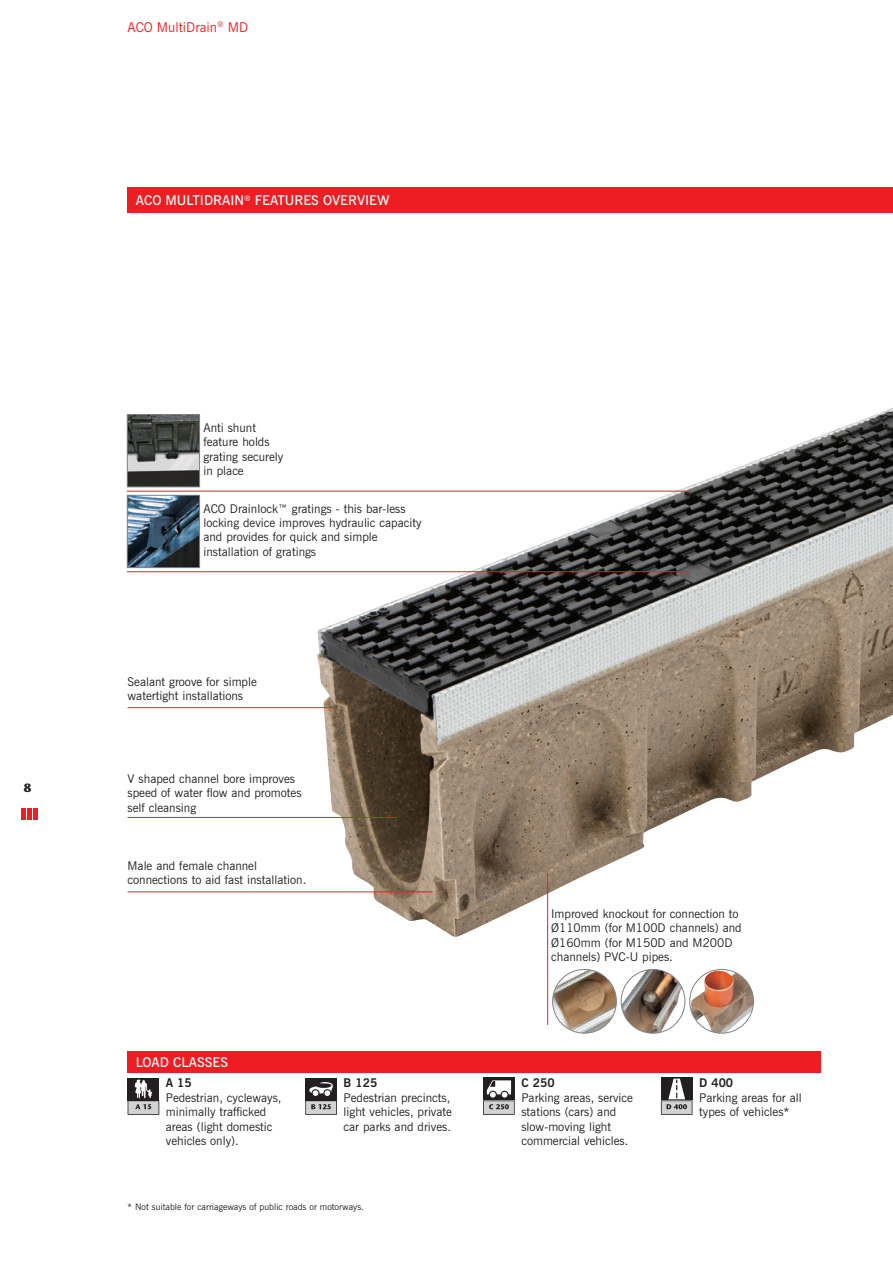
<style>
.page{position:relative;width:893px;height:1263px;background:#fff}
.page>*{position:absolute;margin:0;border:0;box-sizing:border-box;transform-origin:0 0}
.Header_Red_box{font:600 13.5px "News Gothic BT";color:#fff}
.t1{font:13.5px "News Gothic BT";color:#ee1d23}
.Text{font:12px/14.4px "News Gothic BT";color:#231f20}
.t2{font:700 12px "Stone Sans";color:#231f20}
.t3{font:9px "News Gothic BT";color:#231f20}
.s1{font-weight:700}
</style>
<div class="page">
<div style="left:21px;top:807px;width:5px;height:12px;background:#ee1d23"></div>
<div style="left:27px;top:807px;width:5px;height:12px;background:#ee1d23"></div>
<div style="left:33px;top:807px;width:5px;height:12px;background:#ee1d23"></div>
<img style="left:316px;top:408px;width:577px;height:529px">
<div style="left:128px;top:187px;width:765px;height:26px;background:#ee1d23"></div>
<div style="left:128px;top:1051px;width:693px;height:22px;background:#ee1d23"></div>
<img style="left:129px;top:497px;width:69px;height:69px">
<div style="left:127px;top:495px;width:73px;height:73px;border:1px solid #808285"></div>
<img style="left:129px;top:416px;width:69px;height:69px">
<div style="left:127px;top:414px;width:73px;height:73px;border:1px solid #808285"></div>
<hr style="left:127px;top:491px;width:563px;height:1px;background:#ee1d23">
<hr style="left:127px;top:571px;width:563px;height:1px;background:#ee1d23">
<hr style="left:128px;top:817px;width:269px;height:1px;background:#ee1d23">
<hr style="left:128px;top:707px;width:206px;height:1px;background:#ee1d23">
<hr style="left:128px;top:891px;width:304px;height:1px;background:#ee1d23">
<hr style="left:547px;top:873px;width:1px;height:152px;background:#ee1d23">
<div style="left:128px;top:1077px;width:31px;height:23px;background:#231f20"></div>
<svg style="left:128px;top:1079px;width:31px;height:36px"></svg>
<div style="left:305px;top:1077px;width:32px;height:23px;background:#231f20"></div>
<svg style="left:305px;top:1082px;width:32px;height:33px"></svg>
<div style="left:483px;top:1077px;width:32px;height:23px;background:#231f20"></div>
<svg style="left:483px;top:1080px;width:32px;height:35px"></svg>
<div style="left:661px;top:1077px;width:31px;height:23px;background:#231f20"></div>
<svg style="left:661px;top:1078px;width:31px;height:37px"></svg>
<img style="left:553px;top:969px;width:63px;height:64px;border-radius:32px">
<div style="left:552px;top:969px;width:65px;height:64px;border:1px solid #808285;border-radius:50%"></div>
<img style="left:621px;top:969px;width:61px;height:64px">
<div style="left:621px;top:969px;width:64px;height:64px;border:1px solid #808285;border-radius:50%"></div>
<img style="left:690px;top:971px;width:63px;height:62px">
<div style="left:689px;top:969px;width:65px;height:64px;border:1px solid #808285;border-radius:50%"></div>
<p class="t2" style="left:24px;top:780px;width:9px">8</p>
<p class="t1" style="left:128px;top:19px;width:122px">ACO MultiDrain<sup>®</sup> MD</p>
<p class="Header_Red_box" style="left:136px;top:192px;width:255px">ACO MULTIDRAIN<sup>®</sup> FEATURES OVERVIEW</p>
<p class="Text" style="left:203px;top:420px;width:81px">Anti shunt feature holds grating securely in place</p>
<p class="Text" style="left:203px;top:501px;width:220px">ACO Drainlock™ gratings - this bar-less locking device improves hydraulic capacity and provides for quick and simple installation of gratings</p>
<p class="Text" style="left:128px;top:674px;width:131px">Sealant groove for simple watertight installations</p>
<p class="Text" style="left:128px;top:771px;width:175px">V shaped channel bore improves speed of water flow and promotes self cleansing</p>
<p class="Text" style="left:128px;top:858px;width:180px">Male and female channel connections to aid fast installation.</p>
<p class="Header_Red_box" style="left:136px;top:1054px;width:94px">LOAD CLASSES</p>
<p class="Text" style="left:551px;top:906px;width:192px">Improved knockout for connection to<br>Ø110mm (for M100D channels) and<br>Ø160mm (for M150D and M200D channels) PVC-U pipes.</p>
<p class="Text" style="left:166px;top:1076px;width:117px"><span class="s1">A 15<br></span>Pedestrian, cycleways, minimally trafficked areas (light domestic vehicles only).</p>
<p class="Text" style="left:344px;top:1076px;width:110px"><span class="s1">B 125<br></span>Pedestrian precincts, light vehicles, private car parks and drives.</p>
<p class="Text" style="left:521px;top:1076px;width:113px"><span class="s1">C 250<br></span>Parking areas, service stations (cars) and slow-moving light commercial vehicles.</p>
<p class="Text" style="left:699px;top:1076px;width:104px"><span class="s1">D 400<br></span>Parking areas for all types of vehicles*</p>
<p class="t3" style="left:128px;top:1202px;width:238px">* Not suitable for carriageways of public roads or motorways.</p>
</div>
